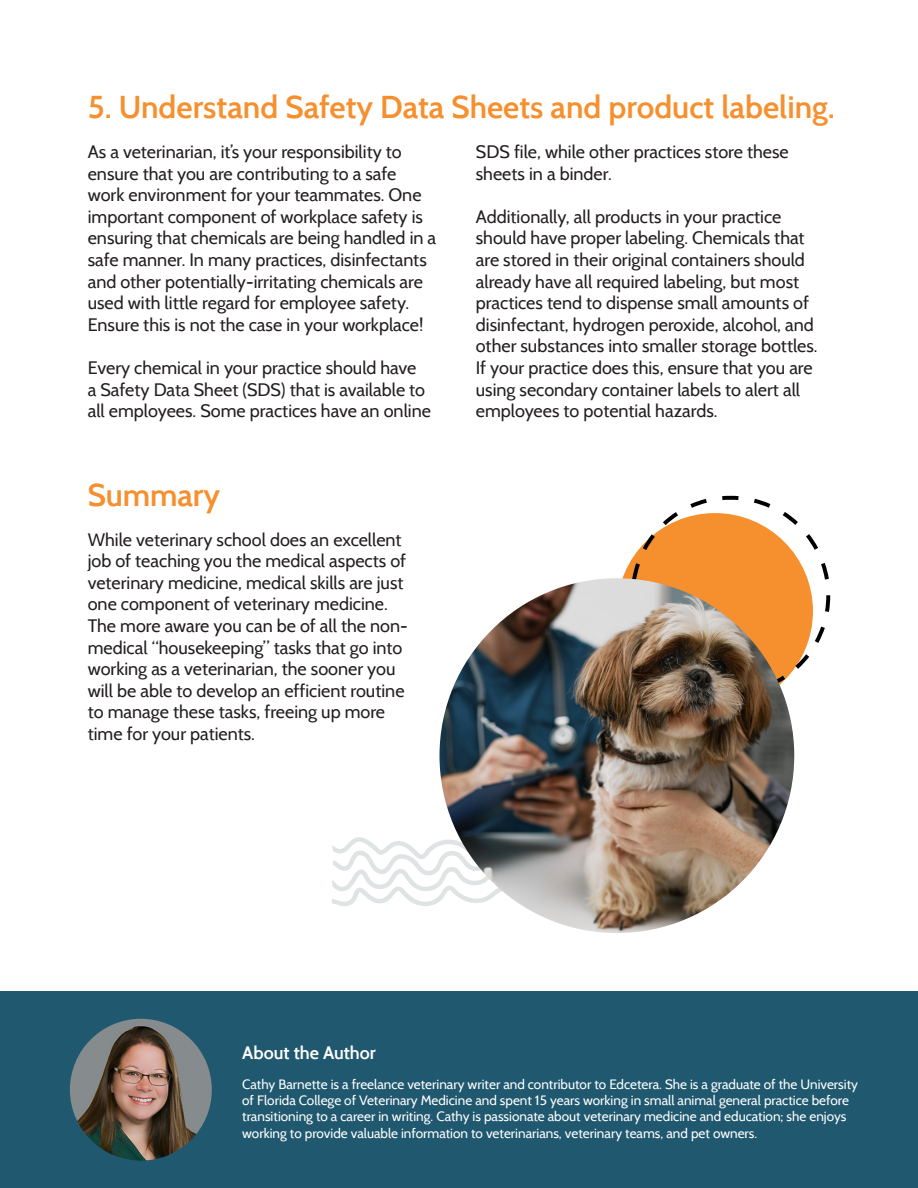
<style>
.page{position:relative;width:918px;height:1188px;background:#fff}
.page>*{position:absolute;margin:0;border:0;box-sizing:border-box;transform-origin:0 0}
.t1{font:600 31.5px "Cabin";color:#f6902f}
.t2{font:18px/21.6px "Cabin";color:#231f20}
.t3{font:600 18px "Cabin";color:#fff}
.t4{font:13.5px/16.2px "Cabin";color:#fff}
</style>
<div class="page">
<svg style="left:332px;top:837px;width:176px;height:69px"></svg>
<svg style="left:631px;top:496px;width:199px;height:199px"></svg>
<img style="left:440px;top:578px;width:354px;height:355px;border-radius:177px">
<div style="left:0;top:991px;width:918px;height:197px;background:#20596f"></div>
<img style="left:70px;top:1019px;width:142px;height:142px;border-radius:71px">
<h1 class="t1" style="left:88px;top:88px;width:749px">5. Understand Safety Data Sheets and product labeling.</h1>
<p class="t2" style="left:88px;top:141px;width:350px">As a veterinarian, it’s your responsibility to ensure that you are contributing to a safe work environment for your teammates. One important component of workplace safety is ensuring that chemicals are being handled in a safe manner. In many practices, disinfectants and other potentially-irritating chemicals are used with little regard for employee safety.<br>Ensure this is not the case in your workplace!</p>
<p class="t2" style="left:88px;top:357px;width:345px">Every chemical in your practice should have<br>a Safety Data Sheet (SDS) that is available to all employees. Some practices have an online</p>
<p class="t2" style="left:476px;top:141px;width:314px">SDS file, while other practices store these sheets in a binder.</p>
<p class="t2" style="left:476px;top:206px;width:343px">Additionally, all products in your practice should have proper labeling. Chemicals that are stored in their original containers should already have all required labeling, but most practices tend to dispense small amounts of disinfectant, hydrogen peroxide, alcohol, and other substances into smaller storage bottles.<br>If your practice does this, ensure that you are using secondary container labels to alert all employees to potential hazards.</p>
<h1 class="t1" style="left:88px;top:476px;width:134px">Summary</h1>
<p class="t2" style="left:88px;top:528px;width:322px">While veterinary school does an excellent job of teaching you the medical aspects of veterinary medicine, medical skills are just one component of veterinary medicine.<br>The more aware you can be of all the non&shy;medical “housekeeping” tasks that go into working as a veterinarian, the sooner you will be able to develop an efficient routine to manage these tasks, freeing up more time for your patients.</p>
<p class="t3" style="left:242px;top:1042px;width:135px">About the Author</p>
<p class="t4" style="left:242px;top:1076px;width:617px">Cathy Barnette is a freelance veterinary writer and contributor to Edcetera. She is a graduate of the University of Florida College of Veterinary Medicine and spent 15 years working in small animal general practice before transitioning to a career in writing. Cathy is passionate about veterinary medicine and education; she enjoys working to provide valuable information to veterinarians, veterinary teams, and pet owners.</p>
</div>
